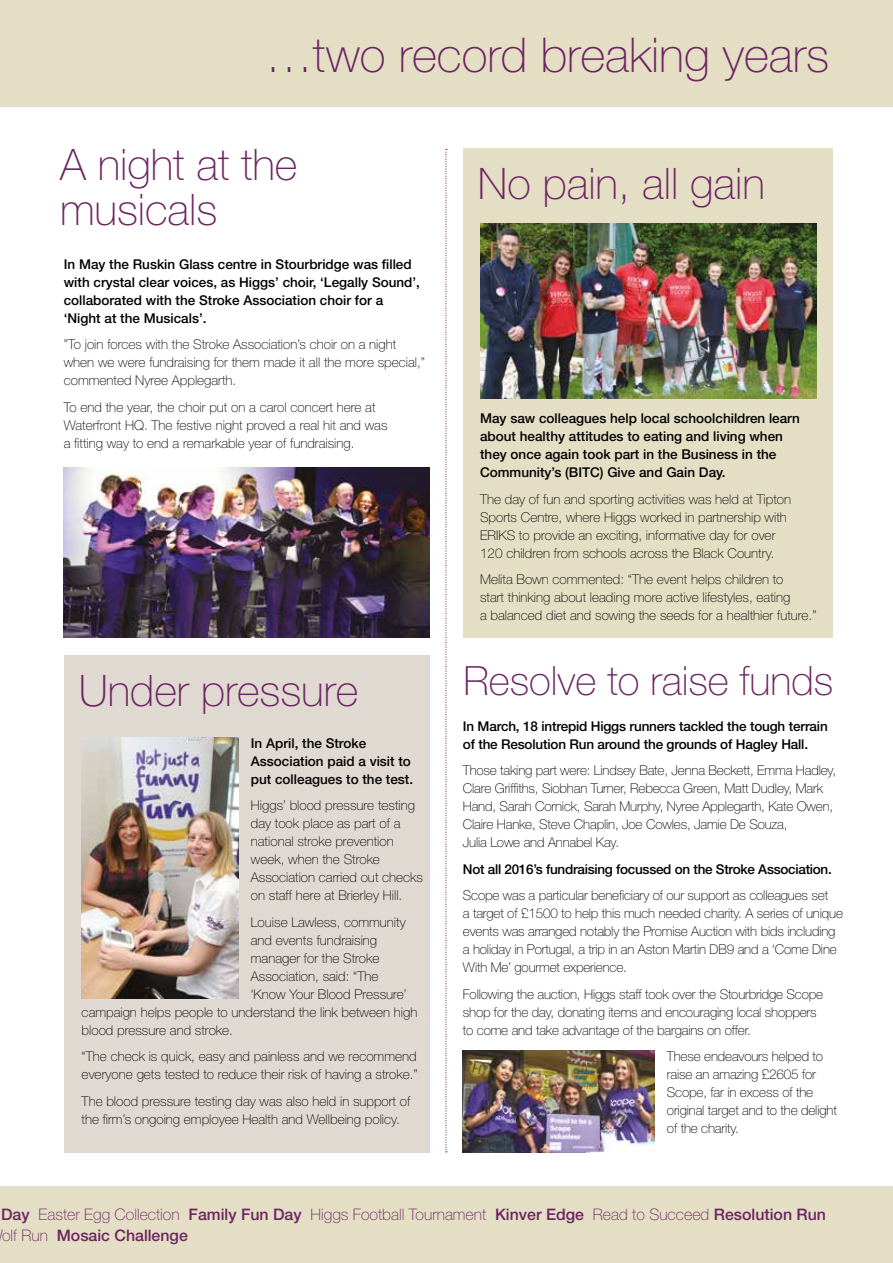
<style>
.page{position:relative;width:893px;height:1263px;background:#fff}
.page>*{position:absolute;margin:0;border:0;box-sizing:border-box;transform-origin:0 0}
.t1{font:100 48px "Helvetica Neue";color:#6d2463}
.t2{font:100 43.5px/45px "Helvetica Neue";color:#6d2463}
.t3{font:100 40.35px "Helvetica Neue";color:#6d2463}
.t4{font:100 15.9px/21.1px "Helvetica Neue";color:#6d2463}
.t5{font:100 13.5px/18px "Helvetica Neue";color:#000}
.t6{font:500 13.5px/18px "Helvetica Neue";color:#000}
.t7{font:500 13.5px "Helvetica Neue";letter-spacing:-.02em;color:#000}
.s1{font-weight:500}
</style>
<div class="page">
<div style="left:64px;top:655px;width:365px;height:497px;background:#dfd9d1"></div>
<div style="left:463px;top:149px;width:370px;height:489px;background:#e3dec4"></div>
<div style="left:0;top:0;width:893px;height:106px;background:#e3dec4"></div>
<div style="left:0;top:1186px;width:893px;height:77px;background:#e3dec4"></div>
<svg style="left:445px;top:149px;width:2px;height:1003px"></svg>
<img style="left:64px;top:468px;width:365px;height:170px">
<img style="left:480px;top:224px;width:336px;height:174px">
<img style="left:82px;top:737px;width:156px;height:261px">
<img style="left:463px;top:1050px;width:191px;height:102px">
<h1 class="t1" style="left:265px;top:27px;width:566px">…two record breaking years</h1>
<h2 class="t2" style="left:60px;top:142px;width:239px">A night at the musicals</h2>
<h2 class="t2" style="left:478px;top:161px;width:289px">No pain, all gain</h2>
<p class="t6" style="left:64px;top:255px;width:358px">In May the Ruskin Glass centre in Stourbridge was filled with crystal clear voices, as Higgs’ choir, ‘Legally Sound’, collaborated with the Stroke Association choir for a ‘Night at the Musicals’.</p>
<p class="t5" style="left:64px;top:336px;width:363px">”To join forces with the Stroke Association’s choir on a night when we were fundraising for them made it all the more special,” commented Nyree Applegarth.</p>
<p class="t5" style="left:64px;top:398px;width:325px">To end the year, the choir put on a carol concert here at<br>Waterfront HQ. The festive night proved a real hit and was a fitting way to end a remarkable year of fundraising.</p>
<p class="t6" style="left:480px;top:409px;width:321px">May saw colleagues help local schoolchildren learn about healthy attitudes to eating and living when they once again took part in the Business in the Community’s (BITC) Give and Gain Day.</p>
<p class="t5" style="left:480px;top:490px;width:313px">The day of fun and sporting activities was held at Tipton Sports Centre, where Higgs worked in partnership with ERIKS to provide an exciting, informative day for over 120 children from schools across the Black Country.</p>
<p class="t5" style="left:480px;top:570px;width:338px">Melita Bown commented: “The event helps children to<br>start thinking about leading more active lifestyles, eating<br>a balanced diet and sowing the seeds for a healthier future.”</p>
<h2 class="t2" style="left:79px;top:668px;width:281px">Under pressure</h2>
<p class="t6" style="left:251px;top:734px;width:164px">In April, the Stroke<br>Association paid a visit to put colleagues to the test.</p>
<p class="t5" style="left:251px;top:796px;width:174px">Higgs’ blood pressure testing day took place as part of a national stroke prevention week, when the Stroke<br>Association carried out checks on staff here at Brierley Hill.</p>
<p class="t5" style="left:251px;top:913px;width:156px">Louise Lawless, community</p>
<p class="t5" style="left:251px;top:931px;width:128px">and events fundraising</p>
<p class="t5" style="left:251px;top:949px;width:130px">manager for the Stroke</p>
<p class="t5" style="left:251px;top:967px;width:129px">Association, said: “The</p>
<p class="t5" style="left:251px;top:985px;width:157px">‘Know Your Blood Pressure’</p>
<p class="t5" style="left:82px;top:1003px;width:337px">campaign helps people to understand the link between high</p>
<p class="t5" style="left:82px;top:1021px;width:153px">blood pressure and stroke.</p>
<p class="t5" style="left:82px;top:1047px;width:338px">“The check is quick, easy and painless and we recommend everyone gets tested to reduce their risk of having a stroke.”</p>
<p class="t5" style="left:82px;top:1092px;width:330px">The blood pressure testing day was also held in support of the firm’s ongoing employee Health and Wellbeing policy.</p>
<h3 class="t3" style="left:463px;top:657px;width:371px">Resolve to raise funds</h3>
<p class="t6" style="left:463px;top:717px;width:366px">In March, 18 intrepid Higgs runners tackled the tough terrain of the Resolution Run around the grounds of Hagley Hall.</p>
<p class="t5" style="left:463px;top:761px;width:375px">Those taking part were: Lindsey Bate, Jenna Beckett, Emma Hadley, Clare Griffiths, Siobhan Turner, Rebecca Green, Matt Dudley, Mark Hand, Sarah Cornick, Sarah Murphy, Nyree Applegarth, Kate Owen, Claire Hanke, Steve Chaplin, Joe Cowles, Jamie De Souza,<br>Julia Lowe and Annabel Kay.</p>
<p class="t7" style="left:463px;top:861px;width:370px">Not all 2016’s fundraising focussed on the Stroke Association.</p>
<p class="t5" style="left:463px;top:886px;width:382px">Scope was a particular beneficiary of our support as colleagues set<br>a target of £1500 to help this much needed charity. A series of unique events was arranged notably the Promise Auction with bids including a holiday in Portugal, a trip in an Aston Martin DB9 and a ‘Come Dine With Me’ gourmet experience.</p>
<p class="t5" style="left:463px;top:985px;width:362px">Following the auction, Higgs staff took over the Stourbridge Scope shop for the day, donating items and encouraging local shoppers to come and take advantage of the bargains on offer.</p>
<p class="t5" style="left:667px;top:1047px;width:171px">These endeavours helped to raise an amazing £2605 for<br>Scope, far in excess of the original target and to the delight of the charity.</p>
<p class="t4" style="left:1px;top:1204px;width:826px"><span class="s1">Day</span> Easter Egg Collection <span class="s1">Family Fun Day</span> Higgs Football Tournament <span class="s1">Kinver Edge</span> Read to Succeed <span class="s1">Resolution Run </span>olf Run <span class="s1">Mosaic Challenge</span></p>
</div>
